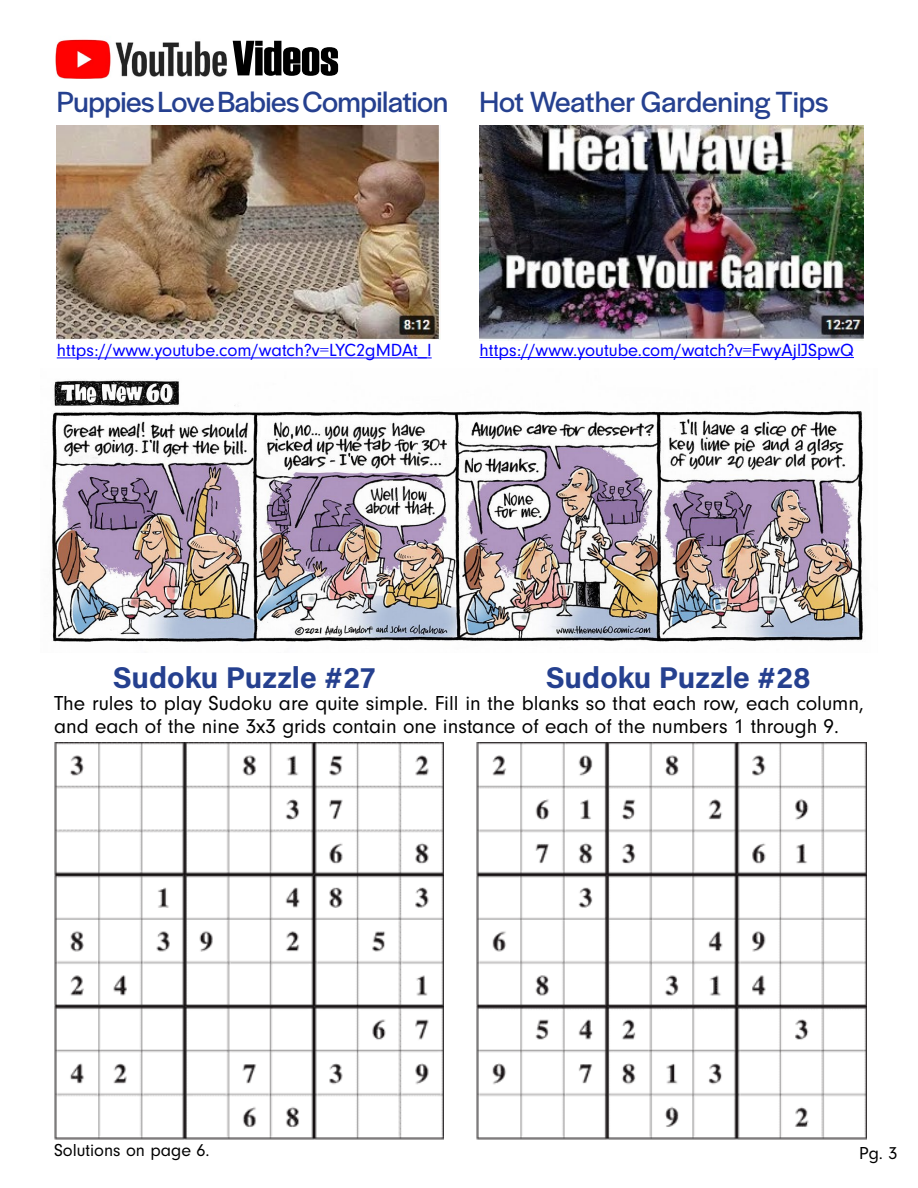
<style>
.page{position:relative;width:918px;height:1188px;background:#fff}
.page>*{position:absolute;margin:0;border:0;box-sizing:border-box;transform-origin:0 0}
.t1{font:49.5px "Haettenschweiler";color:#000;scale:1.07 1}
.t2{font:30.45px "Halyard Display";letter-spacing:-.015em;color:#25408f}
.t3{font:700 30px "Acumin Pro";color:#25408f}
.t4{font:21px/22.5px "Neuzeit Gro";color:#000}
.t5{font:18.3px "Neuzeit Gro";color:#00f}
.t6{font:18px "Neuzeit Gro";color:#000}
</style>
<div class="page">
<img style="left:54px;top:742px;width:390px;height:398px">
<img style="left:477px;top:742px;width:389px;height:398px">
<hr style="left:57px;top:357px;width:375px;height:1px;background:#00f">
<img style="left:57px;top:126px;width:383px;height:214px">
<img style="left:480px;top:126px;width:383px;height:215px">
<hr style="left:480px;top:357px;width:374px;height:1px;background:#00f">
<img style="left:55px;top:39px;width:172px;height:40px">
<img style="left:52px;top:380px;width:813px;height:262px">
<h1 class="t1" style="left:233px;top:25px;width:101px">Videos</h1>
<h2 class="t2" style="left:57px;top:80px;width:393px">Puppies Love Babies Compilation</h2>
<h2 class="t2" style="left:480px;top:80px;width:351px">Hot Weather Gardening Tips</h2>
<p class="t5" style="left:57px;top:340px;width:376px">https://www.youtube.com/watch?v=LYC2gMDAt_I</p>
<p class="t5" style="left:480px;top:340px;width:376px">https://www.youtube.com/watch?v=FwyAjlJSpwQ</p>
<h3 class="t3" style="left:113px;top:656px;width:264px">Sudoku Puzzle #27</h3>
<h3 class="t3" style="left:546px;top:656px;width:266px">Sudoku Puzzle #28</h3>
<p class="t4" style="left:54px;top:693px;width:811px">The rules to play Sudoku are quite simple. Fill in the blanks so that each row, each column, and each of the nine 3x3 grids contain one instance of each of the numbers 1 through 9.</p>
<p class="t6" style="left:54px;top:1141px;width:157px">Solutions on page 6.</p>
<p class="t6" style="left:859px;top:1143px;width:40px">Pg. 3</p>
</div>
